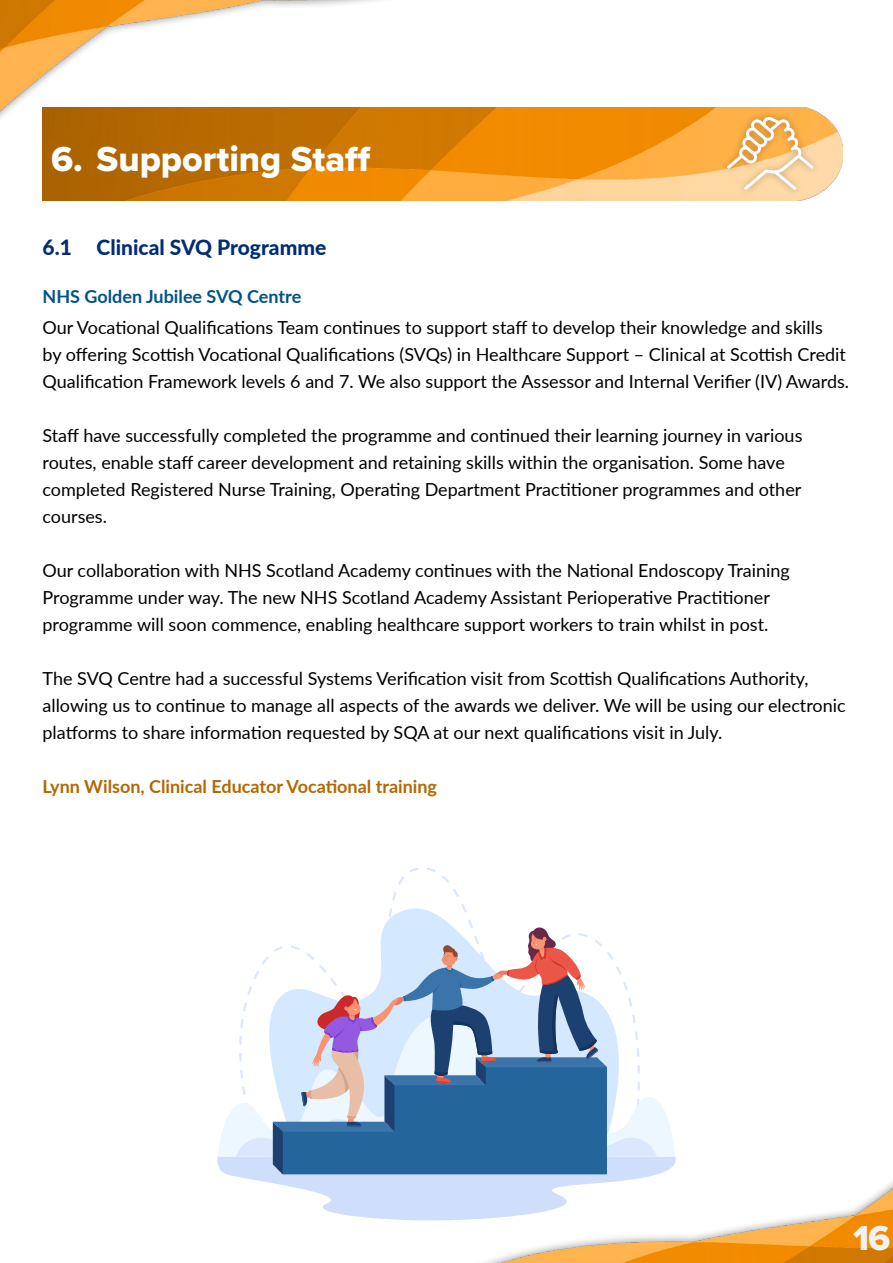
<style>
.page{position:relative;width:893px;height:1263px;background:#fff}
.page>*{position:absolute;margin:0;border:0;box-sizing:border-box;transform-origin:0 0}
.t1{font:36px "Proxima Nova Extrabld";color:#fcfeff}
.t2{font:36px "Proxima Nova Extrabld";color:#f2f2f2}
.t3{font:800 21px "Lato";color:#002d74}
.t4{font:18px/27px "Lato";color:#000}
.t5{font:700 18px "Lato";color:#b46801}
.t6{font:700 18px "Lato";color:#005488}
</style>
<div class="page">
<img style="left:412px;top:1182px;width:481px;height:81px">
<img style="left:0;top:0;width:583px;height:201px">
<img style="left:43px;top:107px;width:799px;height:93px">
<svg style="left:385px;top:867px;width:87px;height:58px"></svg>
<svg style="left:217px;top:925px;width:468px;height:295px"></svg>
<div style="left:720px;top:109px;width:100px;height:88px;background:#000;opacity:.3"></div>
<svg style="left:727px;top:116px;width:87px;height:74px;background:#f6c787"></svg>
<h1 class="t1" style="left:51px;top:132px;width:321px">6. Supporting Staff</h1>
<p class="t3" style="left:43px;top:231px;width:285px">6.1 Clinical SVQ Programme</p>
<p class="t6" style="left:43px;top:283px;width:260px">NHS Golden Jubilee SVQ Centre</p>
<p class="t4" style="left:43px;top:313px;width:808px">Our Vocational Qualifications Team continues to support staff to develop their knowledge and skills<br>by offering Scottish Vocational Qualifications (SVQs) in Healthcare Support – Clinical at Scottish Credit<br>Qualification Framework levels 6 and 7. We also support the Assessor and Internal Verifier (IV) Awards.</p>
<p class="t4" style="left:43px;top:421px;width:761px">Staff have successfully completed the programme and continued their learning journey in various routes, enable staff career development and retaining skills within the organisation. Some have completed Registered Nurse Training, Operating Department Practitioner programmes and other courses.</p>
<p class="t4" style="left:43px;top:556px;width:749px">Our collaboration with NHS Scotland Academy continues with the National Endoscopy Training<br>Programme under way. The new NHS Scotland Academy Assistant Perioperative Practitioner programme will soon commence, enabling healthcare support workers to train whilst in post.</p>
<p class="t4" style="left:43px;top:664px;width:805px">The SVQ Centre had a successful Systems Verification visit from Scottish Qualifications Authority, allowing us to continue to manage all aspects of the awards we deliver. We will be using our electronic platforms to share information requested by SQA at our next qualifications visit in July.</p>
<p class="t5" style="left:43px;top:773px;width:396px">Lynn Wilson, Clinical Educator Vocational training</p>
<h1 class="t2" style="left:853px;top:1211px;width:39px">16</h1>
</div>
